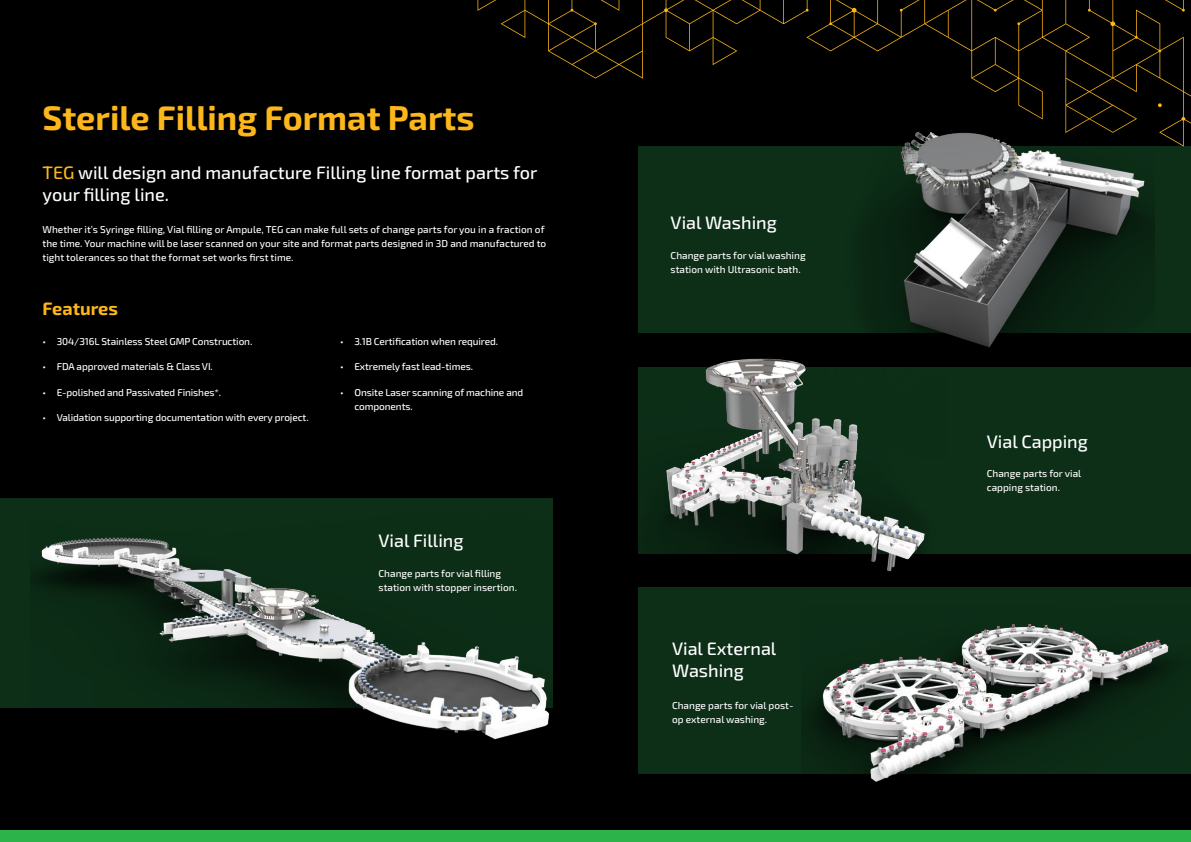
<style>
.page{position:relative;width:1191px;height:842px;background:#000}
.page>*{position:absolute;margin:0;border:0;box-sizing:border-box;transform-origin:0 0}
.t1{font:700 34px "Exo 2";color:#fdb71a}
.t2{font:500 18px/22px "Exo 2";color:#fff}
.t3{font:700 18px "Exo 2";color:#fdb71a}
.t4{font:500 10px/14px "Exo 2";color:#fff}
.s1{color:#fdb71a}
</style>
<div class="page">
<div style="left:0;top:830px;width:1191px;height:12px;background:#2cb34a"></div>
<div style="left:0;top:497px;width:553px;height:210px;background:#0d2f18"></div>
<img style="left:30px;top:497px;width:523px;height:243px">
<div style="left:638px;top:587px;width:553px;height:186px;background:#0d2f18"></div>
<div style="left:638px;top:367px;width:553px;height:187px;background:#0d2f18"></div>
<div style="left:638px;top:147px;width:553px;height:186px;background:#0d2f18"></div>
<img style="left:654px;top:358px;width:271px;height:214px">
<svg style="left:477px;top:0;width:714px;height:147px"></svg>
<svg style="left:1158px;top:103px;width:3px;height:4px"></svg>
<img style="left:831px;top:108px;width:323px;height:256px">
<img style="left:801px;top:623px;width:390px;height:159px">
<h1 class="t1" style="left:43px;top:94px;width:433px">Sterile Filling Format Parts</h1>
<h2 class="t2" style="left:43px;top:161px;width:496px"><span class="s1">TEG</span> will design and manufacture Filling line format parts for your filling line.</h2>
<p class="t4" style="left:43px;top:222px;width:505px">Whether it’s Syringe filling, Vial filling or Ampule, TEG can make full sets of change parts for you in a fraction of the time. Your machine will be laser scanned on your site and format parts designed in 3D and manufactured to tight tolerances so that the format set works first time.</p>
<h2 class="t3" style="left:43px;top:296px;width:77px">Features</h2>
<p class="t4" style="left:43px;top:334px;width:211px">• 304/316L Stainless Steel GMP Construction.</p>
<p class="t4" style="left:43px;top:359px;width:172px">• FDA approved materials &amp; Class VI.</p>
<p class="t4" style="left:43px;top:385px;width:180px">• E-polished and Passivated Finishes*.</p>
<p class="t4" style="left:43px;top:410px;width:268px">• Validation supporting documentation with every project.</p>
<p class="t4" style="left:340px;top:334px;width:159px">• 3.1B Certification when required.</p>
<p class="t4" style="left:340px;top:359px;width:134px">• Extremely fast lead-times.</p>
<p class="t4" style="left:354px;top:385px;width:170px;text-indent:-14px">• Onsite Laser scanning of machine and components.</p>
<h2 class="t2" style="left:378px;top:529px;width:87px">Vial Filling</h2>
<p class="t4" style="left:378px;top:566px;width:140px">Change parts for vial filling station with stopper insertion.</p>
<h2 class="t2" style="left:670px;top:211px;width:108px">Vial Washing</h2>
<p class="t4" style="left:670px;top:248px;width:136px">Change parts for vial washing station with Ultrasonic bath.</p>
<h2 class="t2" style="left:672px;top:637px;width:106px">Vial External<br>Washing</h2>
<p class="t4" style="left:672px;top:698px;width:123px">Change parts for vial post&shy;op external washing.</p>
<h2 class="t2" style="left:986px;top:430px;width:103px">Vial Capping</h2>
<p class="t4" style="left:986px;top:466px;width:96px">Change parts for vial capping station.</p>
</div>
